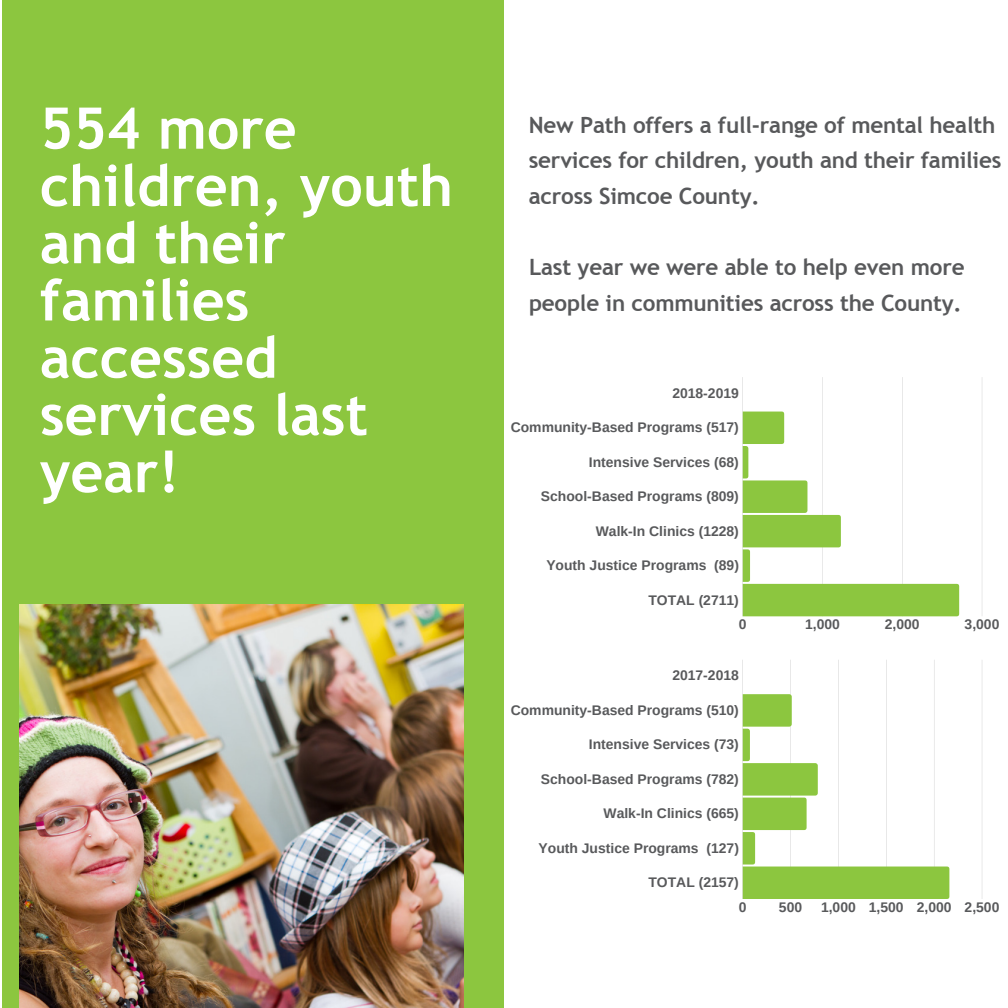
<style>
.page{position:relative;width:1008px;height:1008px;background:#fff}
.page>*{position:absolute;margin:0;border:0;box-sizing:border-box;transform-origin:0 0}
.t1{font:700 57.23px/57.2px "Trebuchet MS";color:#fff}
.t2{font:700 22.4px/35.5px "Trebuchet MS";letter-spacing:-.01em;color:#58595b}
.t3{font:700 14px "Arimo";color:#58595b}
</style>
<div class="page">
<div style="left:2px;top:0;width:502px;height:1008px;background:#8cc63f"></div>
<img style="left:19px;top:604px;width:445px;height:404px">
<hr style="left:982px;top:377px;width:1px;height:239px;background:#222">
<hr style="left:902px;top:377px;width:1px;height:239px;background:#222">
<hr style="left:822px;top:377px;width:1px;height:239px;background:#222">
<hr style="left:743px;top:377px;width:1px;height:239px;background:#222">
<svg style="left:743px;top:412px;width:216px;height:204px"></svg>
<hr style="left:982px;top:660px;width:1px;height:239px;background:#222">
<hr style="left:934px;top:660px;width:1px;height:239px;background:#222">
<hr style="left:886px;top:660px;width:1px;height:239px;background:#222">
<hr style="left:838px;top:660px;width:1px;height:239px;background:#222">
<hr style="left:790px;top:660px;width:1px;height:239px;background:#222">
<hr style="left:743px;top:660px;width:1px;height:239px;background:#222">
<svg style="left:743px;top:694px;width:206px;height:205px"></svg>
<p class="t1" style="left:40px;top:100px;width:415px">554 more children, youth and their families accessed services last year!</p>
<p class="t2" style="left:529px;top:107px;width:474px">New Path offers a full-range of mental health services for children, youth and their families across Simcoe County.</p>
<p class="t2" style="left:529px;top:249px;width:437px">Last year we were able to help even more people in communities across the County.</p>
<p class="t3" style="left:672px;top:383px;width:68px">2018-2019</p>
<p class="t3" style="left:511px;top:418px;width:230px">Community-Based Programs (517)</p>
<p class="t3" style="left:589px;top:452px;width:152px">Intensive Services (68)</p>
<p class="t3" style="left:541px;top:487px;width:200px">School-Based Programs (809)</p>
<p class="t3" style="left:596px;top:521px;width:145px">Walk-In Clinics (1228)</p>
<p class="t3" style="left:546px;top:556px;width:194px">Youth Justice Programs (89)</p>
<p class="t3" style="left:648px;top:590px;width:92px">TOTAL (2711)</p>
<p class="t3" style="left:739px;top:615px;width:9px">0</p>
<p class="t3" style="left:805px;top:615px;width:36px">1,000</p>
<p class="t3" style="left:885px;top:615px;width:36px">2,000</p>
<p class="t3" style="left:965px;top:615px;width:36px">3,000</p>
<p class="t3" style="left:672px;top:666px;width:68px">2017-2018</p>
<p class="t3" style="left:511px;top:700px;width:230px">Community-Based Programs (510)</p>
<p class="t3" style="left:589px;top:735px;width:152px">Intensive Services (73)</p>
<p class="t3" style="left:541px;top:769px;width:200px">School-Based Programs (782)</p>
<p class="t3" style="left:604px;top:804px;width:137px">Walk-In Clinics (665)</p>
<p class="t3" style="left:539px;top:838px;width:202px">Youth Justice Programs (127)</p>
<p class="t3" style="left:648px;top:873px;width:92px">TOTAL (2157)</p>
<p class="t3" style="left:739px;top:897px;width:9px">0</p>
<p class="t3" style="left:779px;top:897px;width:25px">500</p>
<p class="t3" style="left:821px;top:897px;width:180px">1,000 1,500 2,000 2,500</p>
</div>
